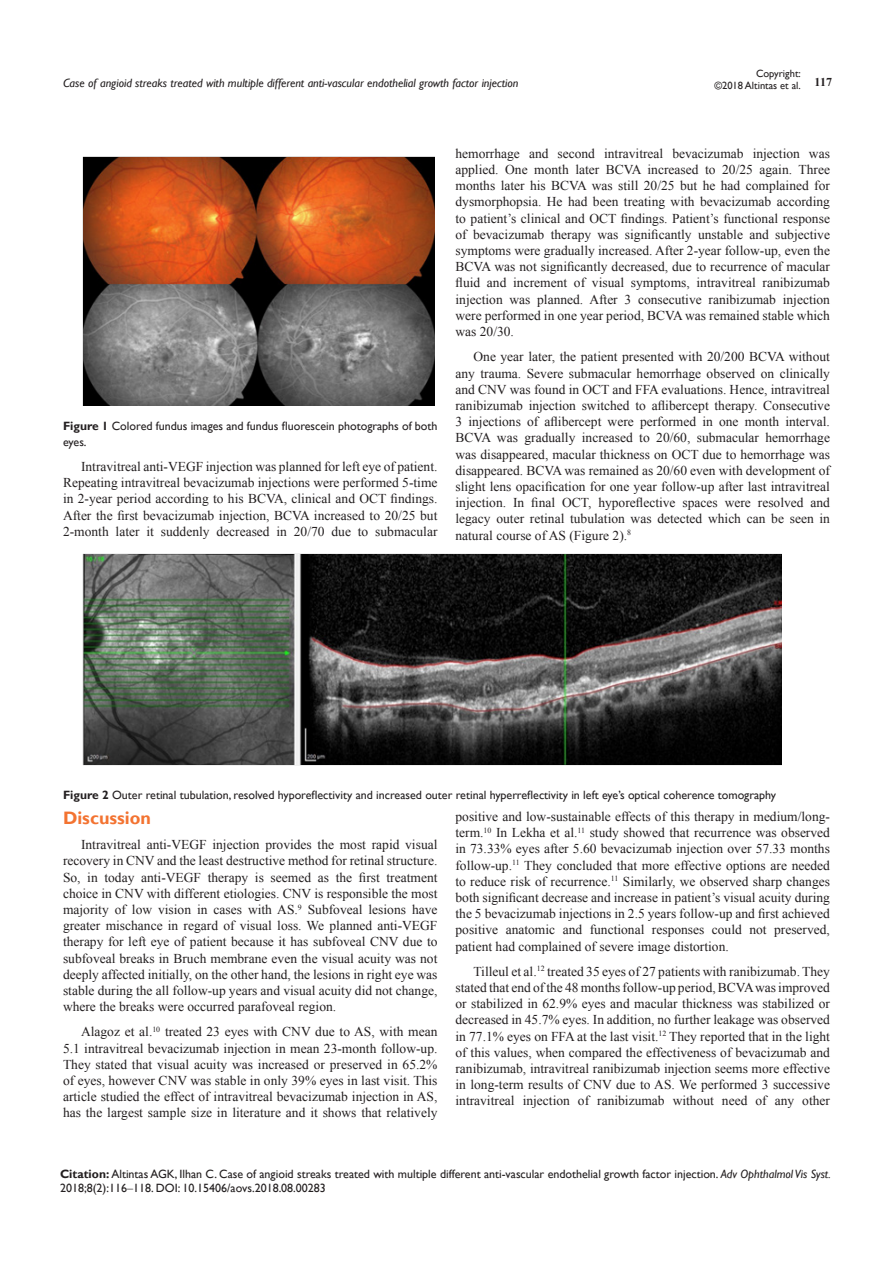
<style>
.page{position:relative;width:893px;height:1263px;background:#fff}
.page>*{position:absolute;margin:0;border:0;box-sizing:border-box;transform-origin:0 0}
.List_Paragraph{font:700 18px "Gill Sans";color:#f37331}
.t1{font:13.5px/16.2px "Times New Roman";color:#231f20;text-align:justify}
.Citation{font:12px/14.4px "Gill Sans";color:#231f20}
.t2{font:italic 12px "Gill Sans";color:#231f20}
.t3{font:700 12px "Times New Roman";color:#231f20}
.t4{font:10.5px/12.6px "Gill Sans";color:#231f20;text-align:right}
.s1{font-weight:700}
.s2{font-style:italic}
.s3{font-family:"Times New Roman"}
</style>
<div class="page">
<img style="left:82px;top:157px;width:353px;height:249px">
<img style="left:82px;top:554px;width:700px;height:211px">
<p class="t4" style="left:714px;top:67px;width:88px">Copyright:<br>©2018 Altintas et al.</p>
<p class="t2" style="left:63px;top:76px;width:457px">Case of angioid streaks treated with multiple different anti-vascular endothelial growth factor injection</p>
<p class="t3" style="left:815px;top:73px;width:19px">117</p>
<p class="Citation" style="left:63px;top:418px;width:376px;line-height:16.2px"><span class="s1">Figure 1</span> Colored fundus images and fundus fluorescein photographs of both eyes.</p>
<p class="t1" style="left:63px;top:458px;width:376px;text-indent:18px">Intravitreal anti-VEGF injection was planned for left eye of patient.<br>Repeating intravitreal bevacizumab injections were performed 5-time in 2-year period according to his BCVA, clinical and OCT findings.<br>After the first bevacizumab injection, BCVA increased to 20/25 but 2-month later it suddenly decreased in 20/70 due to submacular</p>
<p class="t1" style="left:455px;top:145px;width:376px">hemorrhage and second intravitreal bevacizumab injection was applied. One month later BCVA increased to 20/25 again. Three months later his BCVA was still 20/25 but he had complained for dysmorphopsia. He had been treating with bevacizumab according to patient’s clinical and OCT findings. Patient’s functional response of bevacizumab therapy was significantly unstable and subjective symptoms were gradually increased. After 2-year follow-up, even the BCVA was not significantly decreased, due to recurrence of macular fluid and increment of visual symptoms, intravitreal ranibizumab injection was planned. After 3 consecutive ranibizumab injection were performed in one year period, BCVA was remained stable which was 20/30.</p>
<p class="t1" style="left:455px;top:348px;width:376px;text-indent:18px">One year later, the patient presented with 20/200 BCVA without any trauma. Severe submacular hemorrhage observed on clinically and CNV was found in OCT and FFA evaluations. Hence, intravitreal ranibizumab injection switched to aflibercept therapy. Consecutive 3 injections of aflibercept were performed in one month interval.<br>BCVA was gradually increased to 20/60, submacular hemorrhage was disappeared, macular thickness on OCT due to hemorrhage was disappeared. BCVA was remained as 20/60 even with development of slight lens opacification for one year follow-up after last intravitreal injection. In final OCT, hyporeflective spaces were resolved and legacy outer retinal tubulation was detected which can be seen in natural course of AS (Figure 2).<sup>8</sup></p>
<p class="Citation" style="left:63px;top:787px;width:714px"><span class="s1">Figure 2</span> Outer retinal tubulation, resolved hyporeflectivity and increased outer retinal hyperreflectivity in left eye’s optical coherence tomography</p>
<p class="List_Paragraph" style="left:63px;top:807px;width:89px">Discussion</p>
<p class="t1" style="left:63px;top:836px;width:376px;text-indent:18px">Intravitreal anti-VEGF injection provides the most rapid visual recovery in CNV and the least destructive method for retinal structure.<br>So, in today anti-VEGF therapy is seemed as the first treatment choice in CNV with different etiologies. CNV is responsible the most majority of low vision in cases with AS.<sup>9</sup> Subfoveal lesions have greater mischance in regard of visual loss. We planned anti-VEGF therapy for left eye of patient because it has subfoveal CNV due to subfoveal breaks in Bruch membrane even the visual acuity was not deeply affected initially, on the other hand, the lesions in right eye was stable during the all follow-up years and visual acuity did not change, where the breaks were occurred parafoveal region.</p>
<p class="t1" style="left:63px;top:1024px;width:376px;text-indent:18px">Alagoz et al.<sup>10</sup> treated 23 eyes with CNV due to AS, with mean 5.1 intravitreal bevacizumab injection in mean 23-month follow-up.<br>They stated that visual acuity was increased or preserved in 65.2% of eyes, however CNV was stable in only 39% eyes in last visit. This article studied the effect of intravitreal bevacizumab injection in AS, has the largest sample size in literature and it shows that relatively</p>
<p class="t1" style="left:455px;top:808px;width:376px">positive and low-sustainable effects of this therapy in medium/long&shy;term.<sup>10</sup> In Lekha et al.<sup>11</sup> study showed that recurrence was observed in 73.33% eyes after 5.60 bevacizumab injection over 57.33 months follow-up.<sup>11</sup> They concluded that more effective options are needed to reduce risk of recurrence.<sup>11</sup> Similarly, we observed sharp changes both significant decrease and increase in patient’s visual acuity during the 5 bevacizumab injections in 2.5 years follow-up and first achieved positive anatomic and functional responses could not preserved, patient had complained of severe image distortion.</p>
<p class="t1" style="left:455px;top:963px;width:376px;text-indent:18px">Tilleul et al.<sup>12</sup> treated 35 eyes of 27 patients with ranibizumab. They stated that end of the 48 months follow-up period, BCVA was improved or stabilized in 62.9% eyes and macular thickness was stabilized or decreased in 45.7% eyes. In addition, no further leakage was observed in 77.1% eyes on FFA at the last visit.<sup>12</sup> They reported that in the light of this values, when compared the effectiveness of bevacizumab and ranibizumab, intravitreal ranibizumab injection seems more effective in long-term results of CNV due to AS. We performed 3 successive intravitreal injection of ranibizumab without need of any other</p>
<p class="Citation" style="left:60px;top:1167px;width:772px"><span class="s1">Citation:</span> Altintas AGK, Ilhan C. Case of angioid streaks treated with multiple different anti-vascular endothelial growth factor injection. <span class="s2">Adv Ophthalmol Vis Syst.<br></span>2018;8(2):116<span class="s3">‒</span>118. DOI: 10.15406/aovs.2018.08.00283</p>
</div>
